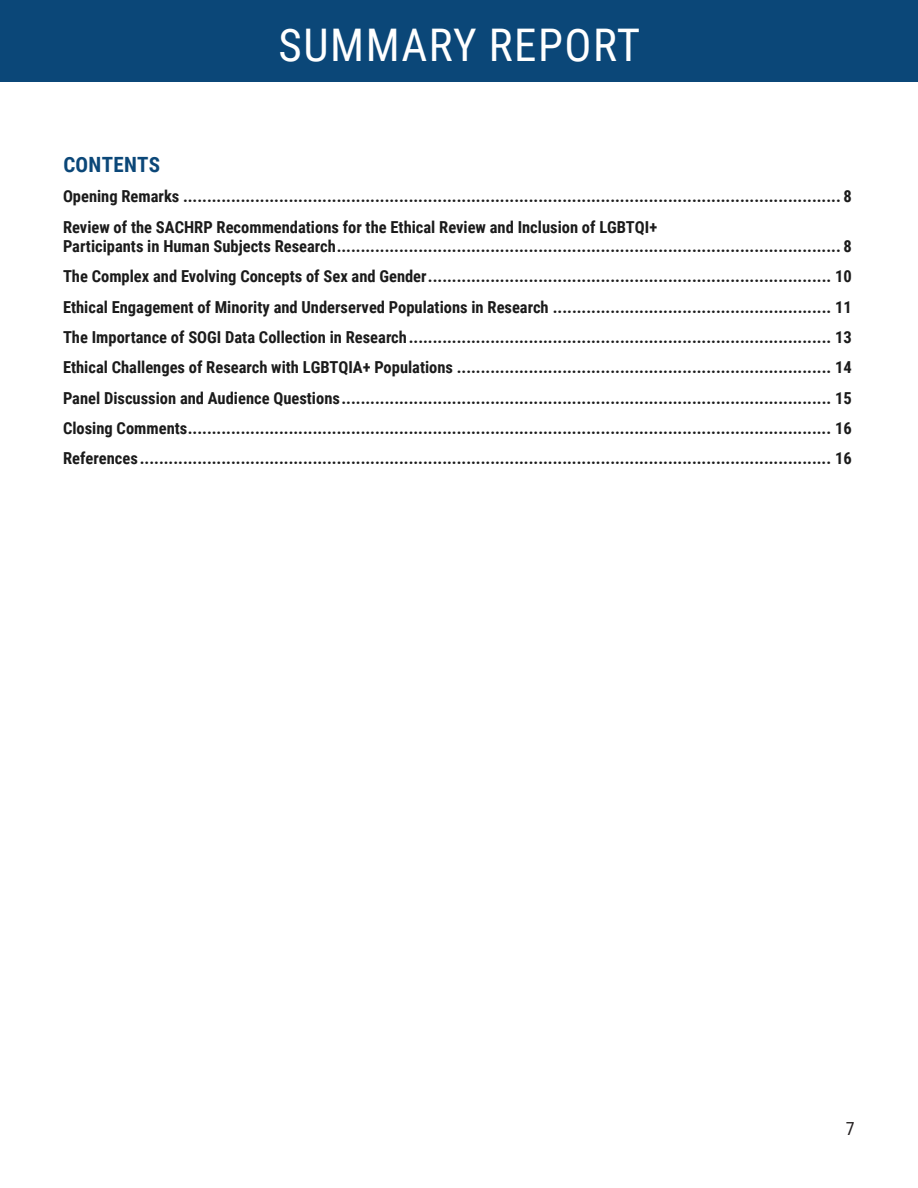
<style>
.page{position:relative;width:918px;height:1188px;background:#fff}
.page>*{position:absolute;margin:0;border:0;box-sizing:border-box;transform-origin:0 0}
.t1{font:45px "Roboto Condensed";letter-spacing:.035em;color:#fff}
.t2{font:700 21px "Roboto Condensed";letter-spacing:.015em;color:#0b4778}
.t3{font:18px "Roboto Condensed";color:#231f20}
.t4{font:700 16.5px/19.5px "Roboto Condensed";color:#1b1b1b}
</style>
<div class="page">
<div style="left:0;top:0;width:918px;height:82px;background:#0b4778"></div>
<h2 class="t1" style="left:278px;top:14px;width:363px">SUMMARY REPORT</h2>
<h3 class="t2" style="left:63px;top:150px;width:98px">CONTENTS</h3>
<p class="t4" style="left:63px;top:186px;width:791px">Opening Remarks ......................................................................................................................................... 8</p>
<p class="t4" style="left:63px;top:216px;width:790px">Review of the SACHRP Recommendations for the Ethical Review and Inclusion of LGBTQI+<br>Participants in Human Subjects Research ......................................................................................................... 8</p>
<p class="t4" style="left:63px;top:266px;width:790px">The Complex and Evolving Concepts of Sex and Gender .................................................................................... 10</p>
<p class="t4" style="left:63px;top:296px;width:790px">Ethical Engagement of Minority and Underserved Populations in Research .......................................................... 11</p>
<p class="t4" style="left:63px;top:327px;width:790px">The Importance of SOGI Data Collection in Research ........................................................................................ 13</p>
<p class="t4" style="left:63px;top:357px;width:790px">Ethical Challenges of Research with LGBTQIA+ Populations .............................................................................. 14</p>
<p class="t4" style="left:63px;top:387px;width:790px">Panel Discussion and Audience Questions ...................................................................................................... 15</p>
<p class="t4" style="left:63px;top:418px;width:790px">Closing Comments ...................................................................................................................................... 16</p>
<p class="t4" style="left:63px;top:448px;width:790px">References ................................................................................................................................................ 16</p>
<p class="t3" style="left:846px;top:1115px;width:10px">7</p>
</div>
